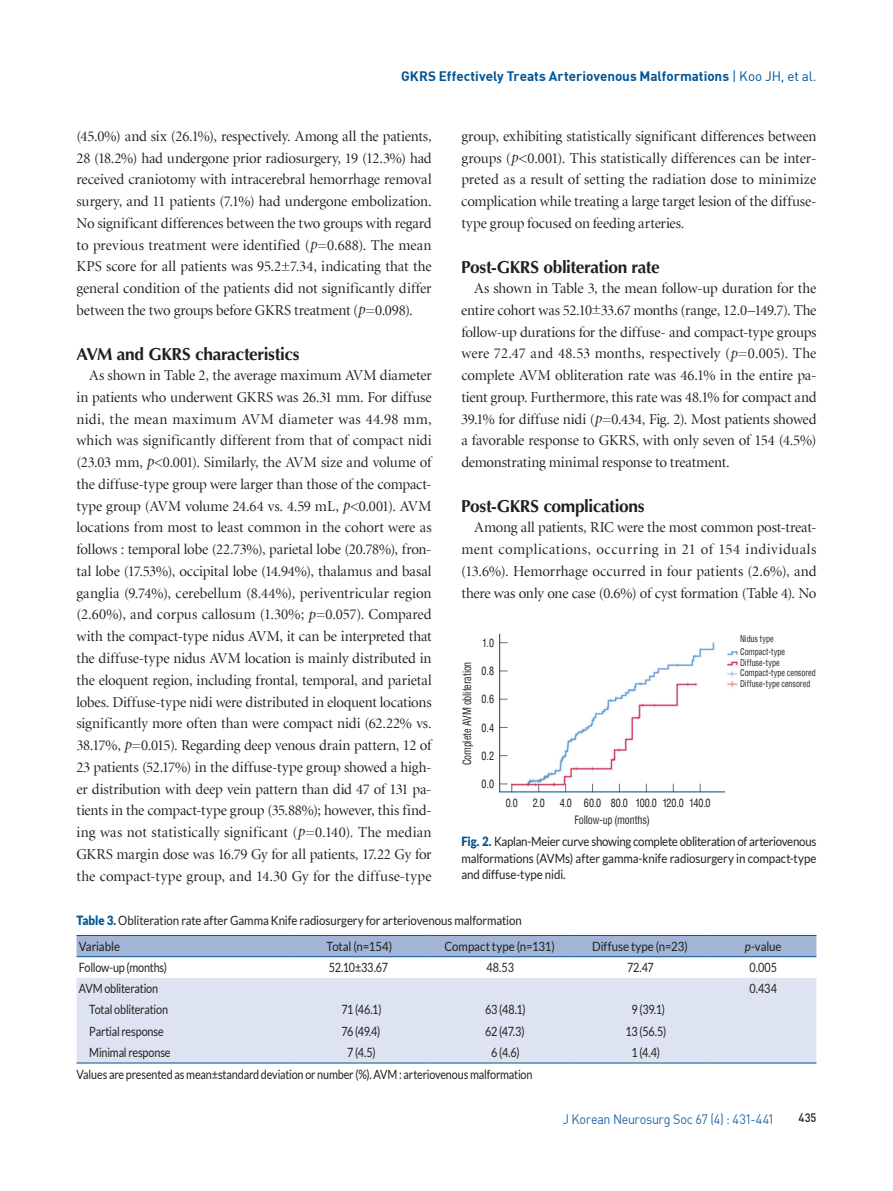
<style>
.page{position:relative;width:893px;height:1191px;background:#fff}
.page>*{position:absolute;margin:0;border:0;box-sizing:border-box;transform-origin:0 0}
.t1{font:700 17.25px "Optima";letter-spacing:-.02em;color:#231f20}
.t2{font:15px/21.8px "Minion LT Display";letter-spacing:-.005em;color:#231f20;text-align:justify}
.t3{font:700 13.5px "DIN";letter-spacing:-.005em;color:#005495}
.t4{font:13.5px "DIN";letter-spacing:-.025em;color:#2369a5;scale:.93 1}
.t5{font:12.75px/16.5px "Lato";letter-spacing:-.01em;color:#231f20;text-align:justify;scale:.9 1}
.t6{font:12.75px "Lato";letter-spacing:-.01em;color:#231f20;scale:.85 1}
.t7{font:12px "Dinmed";color:#231f20;scale:.93 1}
.t8{font:condensed 11.25px/16.5px "Helvetica";letter-spacing:-.015em;color:#231f20;scale:.9 1}
.t9{font:condensed 9px/10.5px "Helvetica";color:#231f20;scale:.9 1}
.s1{font-weight:400}
.s2{font-family:"Minion LT";font-style:italic}
.s3{font-weight:900;color:#005495}
.s4{font-style:italic}
</style>
<div class="page">
<svg style="left:499px;top:633px;width:226px;height:160px"></svg>
<div style="left:77px;top:936px;width:739px;height:20px;background:#a3b5d6"></div>
<div style="left:77px;top:978px;width:739px;height:84px;background:#dde3f0"></div>
<hr style="left:77px;top:935px;width:212px;height:1px;background:#005495">
<hr style="left:289px;top:935px;width:140px;height:1px;background:#005495">
<hr style="left:429px;top:935px;width:141px;height:1px;background:#005495">
<hr style="left:570px;top:935px;width:140px;height:1px;background:#005495">
<hr style="left:710px;top:935px;width:106px;height:1px;background:#005495">
<hr style="left:77px;top:956px;width:212px;height:1px;background:#005495">
<hr style="left:289px;top:956px;width:140px;height:1px;background:#005495">
<hr style="left:429px;top:956px;width:141px;height:1px;background:#005495">
<hr style="left:570px;top:956px;width:140px;height:1px;background:#005495">
<hr style="left:710px;top:956px;width:106px;height:1px;background:#005495">
<hr style="left:77px;top:1062px;width:212px;height:1px;background:#005495">
<hr style="left:289px;top:1062px;width:140px;height:1px;background:#005495">
<hr style="left:429px;top:1062px;width:141px;height:1px;background:#005495">
<hr style="left:570px;top:1062px;width:140px;height:1px;background:#005495">
<hr style="left:710px;top:1062px;width:106px;height:1px;background:#005495">
<p class="t3" style="left:401px;top:68px;width:417px">GKRS Effectively Treats Arteriovenous Malformations <span class="s1">| Koo JH, et al.</span></p>
<p class="t2" style="left:76px;top:126px;width:357px">(45.0%) and six (26.1%), respectively. Among all the patients, 28 (18.2%) had undergone prior radiosurgery, 19 (12.3%) had received craniotomy with intracerebral hemorrhage removal surgery, and 11 patients (7.1%) had undergone embolization.<br>No significant differences between the two groups with regard to previous treatment were identified (<span class="s2">p</span>=0.688). The mean KPS score for all patients was 95.2±7.34, indicating that the general condition of the patients did not significantly differ between the two groups before GKRS treatment (<span class="s2">p</span>=0.098).</p>
<p class="t1" style="left:77px;top:343px;width:224px">AVM and GKRS characteristics</p>
<p class="t2" style="left:76px;top:365px;width:357px;text-indent:13px">As shown in Table 2, the average maximum AVM diameter in patients who underwent GKRS was 26.31 mm. For diffuse nidi, the mean maximum AVM diameter was 44.98 mm, which was significantly different from that of compact nidi (23.03 mm, <span class="s2">p</span>&lt;0.001). Similarly, the AVM size and volume of the diffuse-type group were larger than those of the compact&shy;type group (AVM volume 24.64 vs. 4.59 mL, <span class="s2">p</span>&lt;0.001). AVM locations from most to least common in the cohort were as follows : temporal lobe (22.73%), parietal lobe (20.78%), fron&shy;tal lobe (17.53%), occipital lobe (14.94%), thalamus and basal ganglia (9.74%), cerebellum (8.44%), periventricular region (2.60%), and corpus callosum (1.30%; <span class="s2">p</span>=0.057). Compared with the compact-type nidus AVM, it can be interpreted that the diffuse-type nidus AVM location is mainly distributed in the eloquent region, including frontal, temporal, and parietal lobes. Diffuse-type nidi were distributed in eloquent locations significantly more often than were compact nidi (62.22% vs.<br>38.17%, <span class="s2">p</span>=0.015). Regarding deep venous drain pattern, 12 of 23 patients (52.17%) in the diffuse-type group showed a high&shy;er distribution with deep vein pattern than did 47 of 131 pa&shy;tients in the compact-type group (35.88%); however, this find&shy;ing was not statistically significant (<span class="s2">p</span>=0.140). The median GKRS margin dose was 16.79 Gy for all patients, 17.22 Gy for the compact-type group, and 14.30 Gy for the diffuse-type</p>
<p class="t2" style="left:461px;top:126px;width:357px">group, exhibiting statistically significant differences between groups (<span class="s2">p</span>&lt;0.001). This statistically differences can be inter&shy;preted as a result of setting the radiation dose to minimize complication while treating a large target lesion of the diffuse&shy;type group focused on feeding arteries.</p>
<p class="t1" style="left:461px;top:256px;width:200px">Post-GKRS obliteration rate</p>
<p class="t2" style="left:461px;top:278px;width:357px;text-indent:13px">As shown in Table 3, the mean follow-up duration for the entire cohort was 52.10±33.67 months (range, 12.0–149.7). The follow-up durations for the diffuse- and compact-type groups were 72.47 and 48.53 months, respectively (<span class="s2">p</span>=0.005). The complete AVM obliteration rate was 46.1% in the entire pa&shy;tient group. Furthermore, this rate was 48.1% for compact and 39.1% for diffuse nidi (<span class="s2">p</span>=0.434, Fig. 2). Most patients showed a favorable response to GKRS, with only seven of 154 (4.5%) demonstrating minimal response to treatment.</p>
<p class="t1" style="left:461px;top:495px;width:185px">Post-GKRS complications</p>
<p class="t2" style="left:461px;top:517px;width:357px;text-indent:13px">Among all patients, RIC were the most common post-treat&shy;ment complications, occurring in 21 of 154 individuals (13.6%). Hemorrhage occurred in four patients (2.6%), and there was only one case (0.6%) of cyst formation (Table 4). No</p>
<p class="t8" style="left:459px;top:765px;width:117px;rotate:-90deg">Complete AVM obliteration</p>
<p class="t8" style="left:482px;top:634px;width:15px">1.0</p>
<p class="t8" style="left:481px;top:662px;width:16px">0.8</p>
<p class="t8" style="left:481px;top:691px;width:16px">0.6</p>
<p class="t8" style="left:481px;top:719px;width:16px">0.4</p>
<p class="t8" style="left:481px;top:747px;width:16px">0.2</p>
<p class="t8" style="left:481px;top:776px;width:16px">0.0</p>
<p class="t8" style="left:506px;top:794px;width:15px">0.0</p>
<p class="t8" style="left:533px;top:794px;width:15px">2.0</p>
<p class="t8" style="left:574px;top:794px;width:153px;text-indent:-15px">4.0 60.0 80.0 100.0 120.0 140.0<br>Follow-up (months)</p>
<p class="t9" style="left:740px;top:631px;width:51px;line-height:13.8px">Nidus type<br>Compact-type</p>
<p class="t9" style="left:740px;top:657px;width:86px">Diffuse-type<br>Compact-type censored<br>Diffuse-type censored</p>
<p class="t5" style="left:461px;top:833px;width:396px"><span class="s3">Fig. 2.</span> Kaplan-Meier curve showing complete obliteration of arteriovenous malformations (AVMs) after gamma-knife radiosurgery in compact-type and diffuse-type nidi.</p>
<p class="t5" style="left:77px;top:907px;width:496px;line-height:26px"><span class="s3">Table 3.</span> Obliteration rate after Gamma Knife radiosurgery for arteriovenous malformation<br>Variable</p>
<p class="t5" style="left:326px;top:937px;width:75px">Total (n=154)</p>
<p class="t5" style="left:444px;top:937px;width:124px">Compact type (n=131)</p>
<p class="t5" style="left:592px;top:937px;width:108px">Diffuse type (n=23)</p>
<p class="t5" style="left:745px;top:937px;width:42px"><span class="s4">p</span>-value</p>
<p class="t6" style="left:79px;top:960px;width:106px">Follow-up (months)</p>
<p class="t6" style="left:329px;top:960px;width:71px">52.10±33.67</p>
<p class="t6" style="left:486px;top:960px;width:34px">48.53</p>
<p class="t6" style="left:627px;top:960px;width:33px">72.47</p>
<p class="t6" style="left:749px;top:960px;width:34px">0.005</p>
<p class="t6" style="left:79px;top:981px;width:95px">AVM obliteration</p>
<p class="t6" style="left:750px;top:981px;width:34px">0.434</p>
<p class="t6" style="left:89px;top:1002px;width:94px">Total obliteration</p>
<p class="t6" style="left:341px;top:1002px;width:49px">71 (46.1)</p>
<p class="t6" style="left:485px;top:1002px;width:49px">63 (48.1)</p>
<p class="t6" style="left:632px;top:1002px;width:41px">9 (39.1)</p>
<p class="t6" style="left:89px;top:1024px;width:89px">Partial response</p>
<p class="t6" style="left:342px;top:1024px;width:47px">76 (49.4)</p>
<p class="t6" style="left:485px;top:1024px;width:48px">62 (47.3)</p>
<p class="t6" style="left:626px;top:1024px;width:50px">13 (56.5)</p>
<p class="t6" style="left:89px;top:1045px;width:97px">Minimal response</p>
<p class="t6" style="left:347px;top:1045px;width:35px">7 (4.5)</p>
<p class="t6" style="left:491px;top:1045px;width:35px">6 (4.6)</p>
<p class="t6" style="left:632px;top:1045px;width:35px">1 (4.4)</p>
<p class="t6" style="left:77px;top:1066px;width:538px">Values are presented as mean±standard deviation or number (%). AVM : arteriovenous malformation</p>
<p class="t4" style="left:563px;top:1110px;width:229px">J Korean Neurosurg Soc 67 (4) : 431-441</p>
<p class="t7" style="left:799px;top:1109px;width:21px">435</p>
</div>
